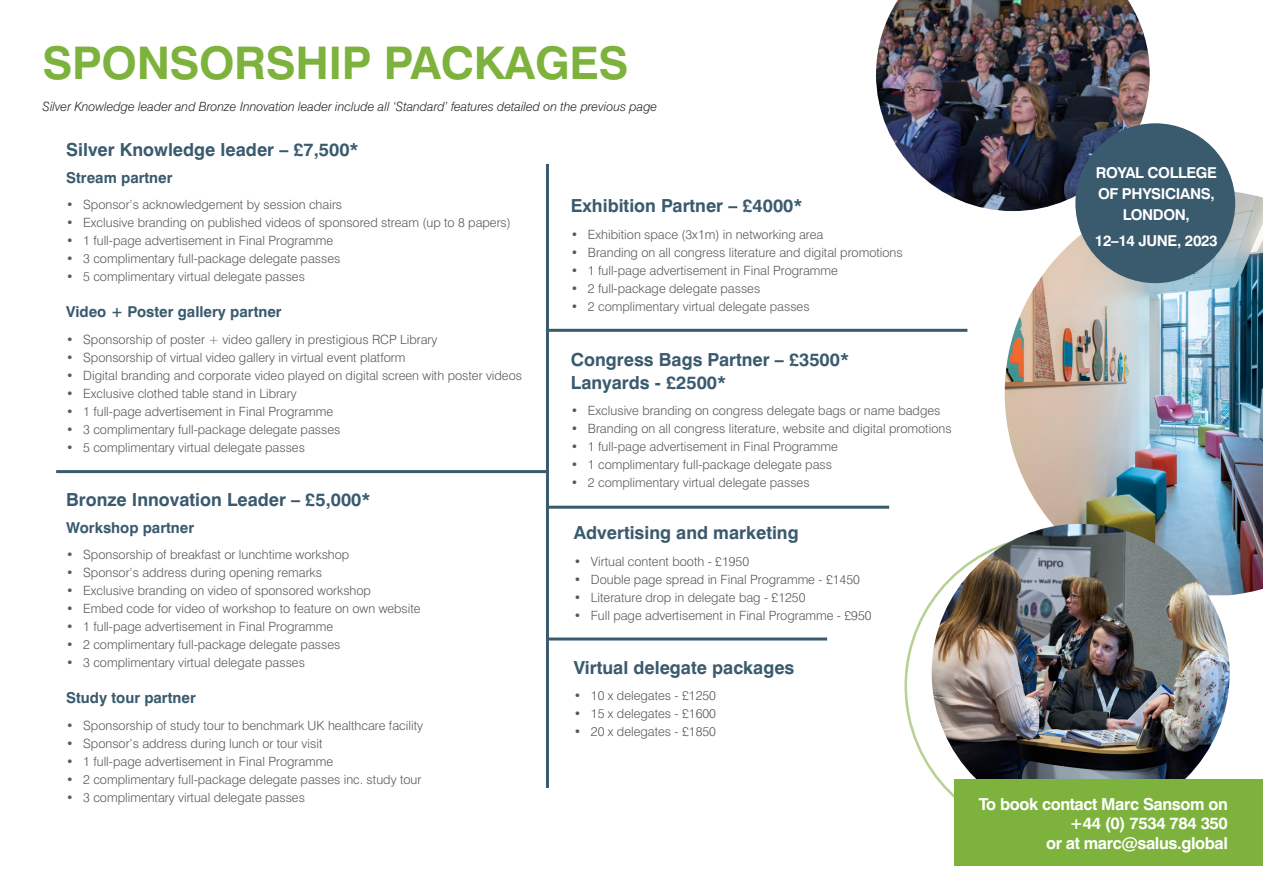
<style>
.page{position:relative;width:1263px;height:893px;background:#fff}
.page>*{position:absolute;margin:0;border:0;box-sizing:border-box;transform-origin:0 0}
.t1{font:700 45px "Swiss 721 BT";letter-spacing:-.01em;color:#7db23d}
.t2{font:700 18px/22.5px "Swiss 721 BT";color:#3a5a6e}
.t3{font:700 16.5px/19.5px "Swiss 721 BT";letter-spacing:-.025em;color:#fff;text-align:right}
.t4{font:700 15px "Swiss 721 BT";color:#3a5a6e}
.t5{font:700 15px/21px "Swiss 721 BT";letter-spacing:-.025em;color:#fff;text-align:center}
.t6{font:300 12.75px "Swiss 721 BT";color:#58595b}
.t7{font:italic 300 12.75px "Swiss 721 BT";color:#262626}
</style>
<div class="page">
<hr style="left:56px;top:470px;width:493px;height:3px;background:#3a5a6e">
<hr style="left:546px;top:329px;width:421px;height:3px;background:#3a5a6e">
<hr style="left:546px;top:506px;width:343px;height:3px;background:#3a5a6e">
<hr style="left:547px;top:637px;width:280px;height:3px;background:#3a5a6e">
<hr style="left:546px;top:164px;width:3px;height:624px;background:#3a5a6e">
<img style="left:1005px;top:190px;width:258px;height:405px">
<img style="left:876px;top:0;width:274px;height:211px">
<img style="left:932px;top:524px;width:298px;height:298px;border-radius:149px">
<div style="left:1075px;top:123px;width:160px;height:160px;background:#3a5a6e;border-radius:50%"></div>
<div style="left:955px;top:779px;width:308px;height:87px;background:#7db23d"></div>
<h1 class="t1" style="left:43px;top:35px;width:587px">SPONSORSHIP PACKAGES</h1>
<p class="t7" style="left:43px;top:98px;width:616px">Silver Knowledge leader and Bronze Innovation leader include all ‘Standard’ features detailed on the previous page</p>
<h2 class="t2" style="left:66px;top:138px;width:294px">Silver Knowledge leader – £7,500*</h2>
<p class="t4" style="left:66px;top:168px;width:108px">Stream partner</p>
<p class="t6" style="left:66px;top:197px;width:277px">• Sponsor’s acknowledgement by session chairs</p>
<p class="t6" style="left:66px;top:215px;width:446px">• Exclusive branding on published videos of sponsored stream (up to 8 papers)</p>
<p class="t6" style="left:66px;top:233px;width:269px">• 1 full-page advertisement in Final Programme</p>
<p class="t6" style="left:66px;top:251px;width:276px">• 3 complimentary full-package delegate passes</p>
<p class="t6" style="left:66px;top:269px;width:240px">• 5 complimentary virtual delegate passes</p>
<p class="t4" style="left:66px;top:303px;width:217px">Video + Poster gallery partner</p>
<p class="t6" style="left:66px;top:331px;width:373px">• Sponsorship of poster + video gallery in prestigious RCP Library</p>
<p class="t6" style="left:66px;top:349px;width:341px">• Sponsorship of virtual video gallery in virtual event platform</p>
<p class="t6" style="left:66px;top:367px;width:457px">• Digital branding and corporate video played on digital screen with poster videos</p>
<p class="t6" style="left:66px;top:386px;width:232px">• Exclusive clothed table stand in Library</p>
<p class="t6" style="left:66px;top:404px;width:269px">• 1 full-page advertisement in Final Programme</p>
<p class="t6" style="left:66px;top:422px;width:276px">• 3 complimentary full-package delegate passes</p>
<p class="t6" style="left:66px;top:440px;width:240px">• 5 complimentary virtual delegate passes</p>
<h2 class="t2" style="left:66px;top:488px;width:306px">Bronze Innovation Leader – £5,000*</h2>
<p class="t4" style="left:66px;top:518px;width:129px">Workshop partner</p>
<p class="t6" style="left:66px;top:547px;width:285px">• Sponsorship of breakfast or lunchtime workshop</p>
<p class="t6" style="left:66px;top:565px;width:257px">• Sponsor’s address during opening remarks</p>
<p class="t6" style="left:66px;top:583px;width:306px">• Exclusive branding on video of sponsored workshop</p>
<p class="t6" style="left:66px;top:601px;width:356px">• Embed code for video of workshop to feature on own website</p>
<p class="t6" style="left:66px;top:619px;width:269px">• 1 full-page advertisement in Final Programme</p>
<p class="t6" style="left:66px;top:637px;width:276px">• 2 complimentary full-package delegate passes</p>
<p class="t6" style="left:66px;top:655px;width:240px">• 3 complimentary virtual delegate passes</p>
<p class="t4" style="left:66px;top:689px;width:131px">Study tour partner</p>
<p class="t6" style="left:66px;top:718px;width:358px">• Sponsorship of study tour to benchmark UK healthcare facility</p>
<p class="t6" style="left:66px;top:736px;width:258px">• Sponsor’s address during lunch or tour visit</p>
<p class="t6" style="left:66px;top:754px;width:269px">• 1 full-page advertisement in Final Programme</p>
<p class="t6" style="left:66px;top:772px;width:357px">• 2 complimentary full-package delegate passes inc. study tour</p>
<p class="t6" style="left:66px;top:790px;width:240px">• 3 complimentary virtual delegate passes</p>
<h2 class="t2" style="left:571px;top:194px;width:233px">Exhibition Partner – £4000*</h2>
<p class="t6" style="left:571px;top:226px;width:254px">• Exhibition space (3x1m) in networking area</p>
<p class="t6" style="left:571px;top:244px;width:333px">• Branding on all congress literature and digital promotions</p>
<p class="t6" style="left:571px;top:262px;width:269px">• 1 full-page advertisement in Final Programme</p>
<p class="t6" style="left:571px;top:280px;width:191px">• 2 full-package delegate passes</p>
<p class="t6" style="left:571px;top:298px;width:240px">• 2 complimentary virtual delegate passes</p>
<h2 class="t2" style="left:571px;top:348px;width:280px">Congress Bags Partner – £3500*<br>Lanyards - £2500*</h2>
<p class="t6" style="left:571px;top:403px;width:371px">• Exclusive branding on congress delegate bags or name badges</p>
<p class="t6" style="left:571px;top:421px;width:382px">• Branding on all congress literature, website and digital promotions</p>
<p class="t6" style="left:571px;top:439px;width:269px">• 1 full-page advertisement in Final Programme</p>
<p class="t6" style="left:571px;top:457px;width:263px">• 1 complimentary full-package delegate pass</p>
<p class="t6" style="left:571px;top:475px;width:240px">• 2 complimentary virtual delegate passes</p>
<h2 class="t2" style="left:574px;top:521px;width:226px">Advertising and marketing</h2>
<p class="t6" style="left:574px;top:553px;width:177px">• Virtual content booth - £1950</p>
<p class="t6" style="left:574px;top:571px;width:287px">• Double page spread in Final Programme - £1450</p>
<p class="t6" style="left:574px;top:589px;width:233px">• Literature drop in delegate bag - £1250</p>
<p class="t6" style="left:574px;top:607px;width:299px">• Full page advertisement in Final Programme - £950</p>
<h2 class="t2" style="left:574px;top:656px;width:222px">Virtual delegate packages</h2>
<p class="t6" style="left:574px;top:688px;width:144px">• 10 x delegates - £1250</p>
<p class="t6" style="left:574px;top:706px;width:144px">• 15 x delegates - £1600</p>
<p class="t6" style="left:574px;top:724px;width:144px">• 20 x delegates - £1850</p>
<p class="t5" style="left:1096px;top:162px;width:123px">ROYAL COLLEGE<br>OF PHYSICIANS,<br>LONDON,</p>
<p class="t5" style="left:1095px;top:230px;width:124px">12–14 JUNE, 2023</p>
<p class="t3" style="left:979px;top:794px;width:251px">To book contact Marc Sansom on +44 (0) 7534 784 350<br>or at marc@salus.global</p>
</div>
